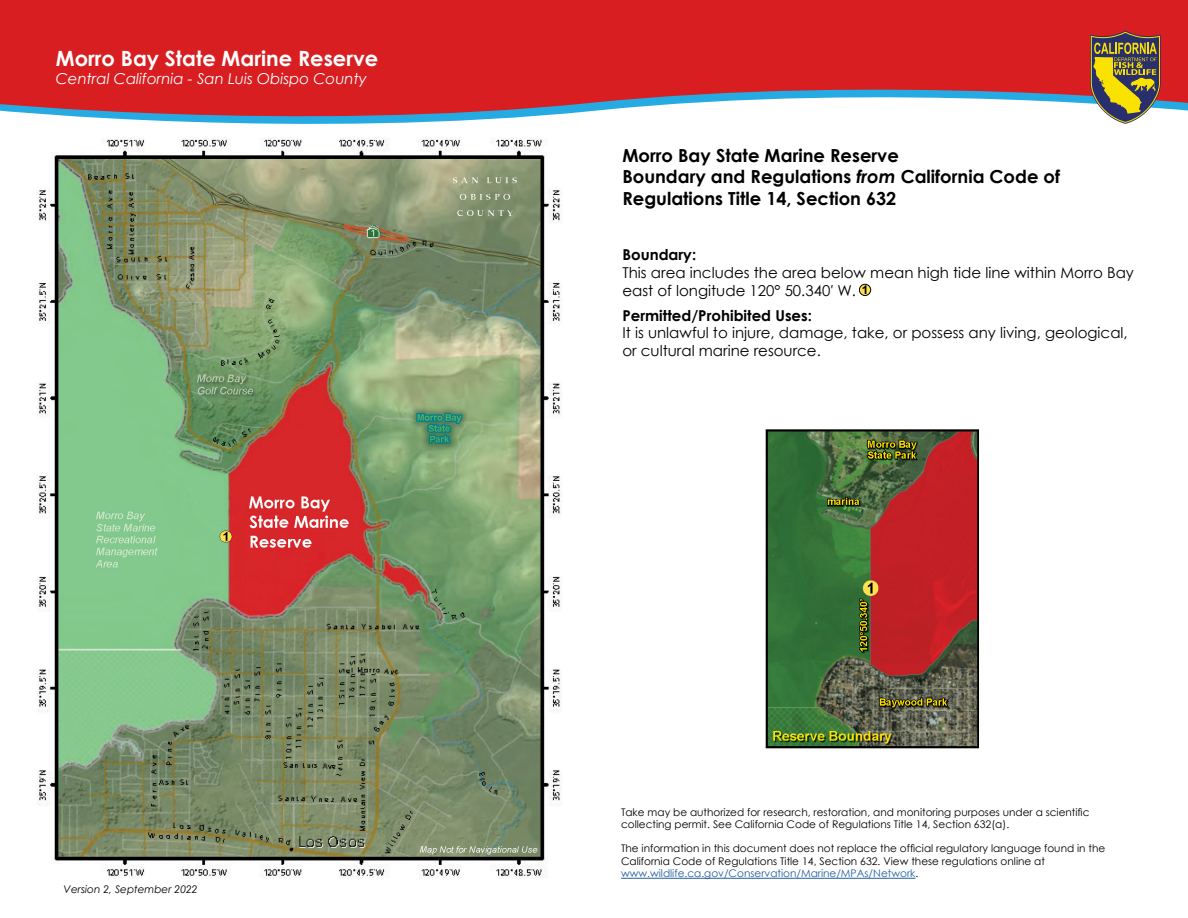
<style>
.page{position:relative;width:1188px;height:918px;background:#fff}
.page>*{position:absolute;margin:0;border:0;box-sizing:border-box;transform-origin:0 0}
.t1{font:700 21px "Century Gothic";color:#fff}
.t2{font:700 18px/21.6px "Century Gothic";color:#000}
.t3{font:15px/18px "Century Gothic";color:#000}
.t4{font:italic 15px "Century Gothic";color:#fff}
.t5{font:700 15px "Century Gothic";color:#000}
.t6{font:700 12px "Arial";color:#000}
.t7{font:10.5px/12.6px "Century Gothic";color:#000}
.t8{font:italic 10.5px "Century Gothic";color:#000}
.s1{font-style:italic}
.s2{color:#215e9e}
</style>
<div class="page">
<svg style="left:0;top:0;width:1187px;height:124px;background:#d13d43"></svg>
<svg style="left:1090px;top:31px;width:71px;height:93px;background:#8e8155"></svg>
<svg style="left:1187px;top:0;width:1px;height:111px"></svg>
<hr style="left:621px;top:878px;width:294px;height:1px;background:#215e9e">
<div style="left:859px;top:284px;width:12px;height:12px;background:#ffe252;border-radius:50%"></div>
<div style="left:859px;top:284px;width:12px;height:12px;border:1px solid #000;border-radius:50%"></div>
<img style="left:37px;top:138px;width:525px;height:740px">
<img style="left:765px;top:429px;width:214px;height:320px">
<h1 class="t1" style="left:56px;top:42px;width:324px">Morro Bay State Marine Reserve</h1>
<h3 class="t4" style="left:56px;top:68px;width:313px">Central California - San Luis Obispo County</h3>
<p class="t8" style="left:64px;top:882px;width:136px">Version 2, September 2022</p>
<p class="t2" style="left:622px;top:144px;width:278px">Morro Bay State Marine Reserve</p>
<p class="t2" style="left:622px;top:165px;width:439px">Boundary and Regulations <span class="s1">from</span> California Code of<br>Regulations Title 14, Section 632</p>
<p class="t5" style="left:622px;top:243px;width:75px">Boundary:</p>
<p class="t3" style="left:622px;top:263px;width:513px">This area includes the area below mean high tide line within Morro Bay east of longitude 120° 50.340′ W.</p>
<p class="t5" style="left:622px;top:304px;width:191px">Permitted/Prohibited Uses:</p>
<p class="t3" style="left:622px;top:324px;width:507px">It is unlawful to injure, damage, take, or possess any living, geological, or cultural marine resource.</p>
<p class="t6" style="left:862px;top:281px;width:8px">1</p>
<p class="t7" style="left:621px;top:806px;width:470px;line-height:12px">Take may be authorized for research, restoration, and monitoring purposes under a scientific collecting permit. See California Code of Regulations Title 14, Section 632(a).</p>
<p class="t7" style="left:621px;top:842px;width:486px">The information in this document does not replace the official regulatory language found in the<br>California Code of Regulations Title 14, Section 632. View these regulations online at <span class="s2">www.wildlife.ca.gov/Conservation/Marine/MPAs/Network</span>.</p>
</div>
